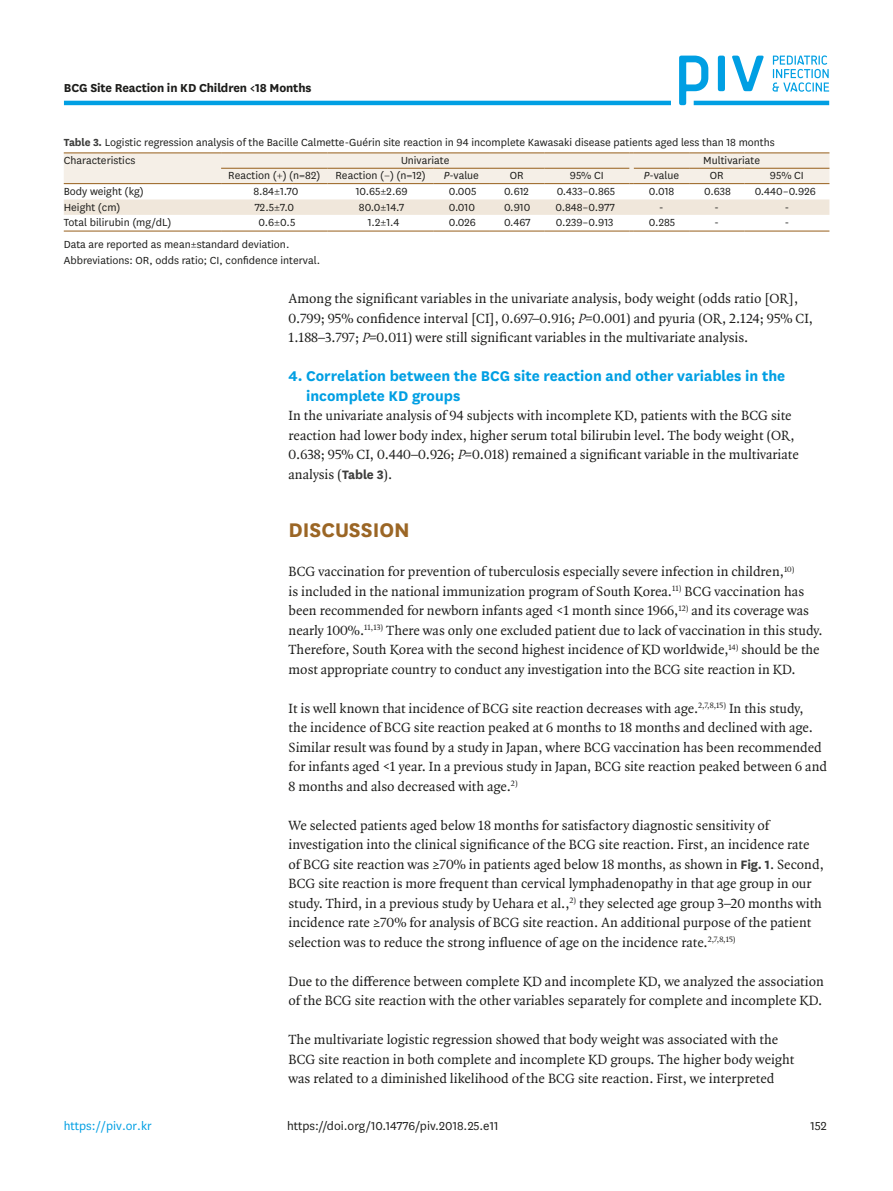
<style>
.page{position:relative;width:893px;height:1191px;background:#fff}
.page>*{position:absolute;margin:0;border:0;box-sizing:border-box;transform-origin:0 0}
.body_title1{font:700 23.1px "National";color:#9b6625}
.body_title2{font:700 16.5px/19.5px "National";color:#009fe3}
.body_p{font:14.25px/19.5px "Quadraat OT";color:#1d1d1b}
.body_p_first{font:14.25px/19.5px "Quadraat OT";color:#1d1d1b}
.doi_running_footer{font:13.5px "National";color:#1d1d1b}
.alt-title-type{font:700 13.5px "National";letter-spacing:-.01em;color:#1d1d1b}
.t1{font:13.5px "National";color:#009fe3}
.tbody_entry{font:12px "National";color:#1d1d1b}
.table-wrap_caption{font:12px "National";color:#1d1d1b}
.thead_entry{font:12px "National";color:#1d1d1b}
.table-wrap-foot_p{font:12px "National";color:#1d1d1b}
.table-wrap-foot_p_fi{font:12px "National";color:#1d1d1b}
.s1{font-weight:700;color:#3d3d3c}
.s2{font-style:italic}
.s3{font-family:"National";font-weight:700;color:#3d3d3c}
</style>
<div class="page">
<hr style="left:64px;top:101px;width:607px;height:4px;background:#009fe3">
<hr style="left:694px;top:101px;width:135px;height:4px;background:#009fe3">
<svg style="left:772px;top:55px;width:57px;height:37px"></svg>
<svg style="left:679px;top:56px;width:85px;height:49px"></svg>
<div style="left:64px;top:199px;width:765px;height:16px;background:#f0e7db"></div>
<hr style="left:64px;top:230px;width:157px;height:2px;background:#9b6625">
<hr style="left:221px;top:230px;width:106px;height:2px;background:#9b6625">
<hr style="left:327px;top:230px;width:107px;height:2px;background:#9b6625">
<hr style="left:434px;top:230px;width:55px;height:2px;background:#9b6625">
<hr style="left:489px;top:230px;width:55px;height:2px;background:#9b6625">
<hr style="left:544px;top:230px;width:85px;height:2px;background:#9b6625">
<hr style="left:634px;top:230px;width:55px;height:2px;background:#9b6625">
<hr style="left:689px;top:230px;width:55px;height:2px;background:#9b6625">
<hr style="left:744px;top:230px;width:85px;height:2px;background:#9b6625">
<svg style="left:64px;top:152px;width:765px;height:32px;background:#ede3d6"></svg>
<p class="alt-title-type" style="left:64px;top:78px;width:249px">BCG Site Reaction in KD Children &lt;18 Months</p>
<p class="table-wrap_caption" style="left:64px;top:135px;width:712px"><span class="s1">Table 3.</span> Logistic regression analysis of the Bacille Calmette-Guérin site reaction in 94 incomplete Kawasaki disease patients aged less than 18 months</p>
<p class="thead_entry" style="left:64px;top:152px;width:73px">Characteristics</p>
<p class="thead_entry" style="left:401px;top:152px;width:50px">Univariate</p>
<p class="thead_entry" style="left:703px;top:152px;width:58px">Multivariate</p>
<p class="thead_entry" style="left:228px;top:168px;width:94px">Reaction (+) (n=82)</p>
<p class="thead_entry" style="left:336px;top:168px;width:92px">Reaction (−) (n=12)</p>
<p class="thead_entry" style="left:444px;top:168px;width:37px"><span class="s2">P</span>-value</p>
<p class="thead_entry" style="left:510px;top:168px;width:15px">OR</p>
<p class="thead_entry" style="left:570px;top:168px;width:35px">95% CI</p>
<p class="thead_entry" style="left:644px;top:168px;width:37px"><span class="s2">P</span>-value</p>
<p class="thead_entry" style="left:710px;top:168px;width:15px">OR</p>
<p class="thead_entry" style="left:770px;top:168px;width:35px">95% CI</p>
<p class="tbody_entry" style="left:64px;top:184px;width:82px">Body weight (kg)</p>
<p class="tbody_entry" style="left:253px;top:184px;width:47px">8.84±1.70</p>
<p class="tbody_entry" style="left:356px;top:184px;width:53px">10.65±2.69</p>
<p class="tbody_entry" style="left:449px;top:184px;width:29px">0.005</p>
<p class="tbody_entry" style="left:504px;top:184px;width:26px">0.612</p>
<p class="tbody_entry" style="left:557px;top:184px;width:60px">0.433–0.865</p>
<p class="tbody_entry" style="left:649px;top:184px;width:27px">0.018</p>
<p class="tbody_entry" style="left:704px;top:184px;width:28px">0.638</p>
<p class="tbody_entry" style="left:755px;top:184px;width:63px">0.440–0.926</p>
<p class="tbody_entry" style="left:64px;top:199px;width:58px">Height (cm)</p>
<p class="tbody_entry" style="left:255px;top:199px;width:41px">72.5±7.0</p>
<p class="tbody_entry" style="left:359px;top:199px;width:47px">80.0±14.7</p>
<p class="tbody_entry" style="left:449px;top:199px;width:28px">0.010</p>
<p class="tbody_entry" style="left:504px;top:199px;width:28px">0.910</p>
<p class="tbody_entry" style="left:555px;top:199px;width:61px">0.848–0.977</p>
<p class="tbody_entry" style="left:659px;top:199px;width:6px">-</p>
<p class="tbody_entry" style="left:715px;top:199px;width:6px">-</p>
<p class="tbody_entry" style="left:785px;top:199px;width:6px">-</p>
<p class="tbody_entry" style="left:64px;top:214px;width:109px">Total bilirubin (mg/dL)</p>
<p class="tbody_entry" style="left:259px;top:214px;width:38px">0.6±0.5</p>
<p class="tbody_entry" style="left:368px;top:214px;width:33px">1.2±1.4</p>
<p class="tbody_entry" style="left:449px;top:214px;width:29px">0.026</p>
<p class="tbody_entry" style="left:504px;top:214px;width:28px">0.467</p>
<p class="tbody_entry" style="left:556px;top:214px;width:59px">0.239–0.913</p>
<p class="tbody_entry" style="left:649px;top:214px;width:28px">0.285</p>
<p class="tbody_entry" style="left:715px;top:214px;width:6px">-</p>
<p class="tbody_entry" style="left:785px;top:214px;width:6px">-</p>
<p class="table-wrap-foot_p_fi" style="left:64px;top:236px;width:227px">Data are reported as mean±standard deviation.</p>
<p class="table-wrap-foot_p" style="left:64px;top:253px;width:258px">Abbreviations: OR, odds ratio; CI, confidence interval.</p>
<p class="t1" style="left:64px;top:1116px;width:90px">https://piv.or.kr</p>
<p class="body_p_first" style="left:289px;top:289px;width:526px">Among the significant variables in the univariate analysis, body weight (odds ratio [OR],<br>0.799; 95% confidence interval [CI], 0.697–0.916; <span class="s2">P</span>=0.001) and pyuria (OR, 2.124; 95% CI,<br>1.188–3.797; <span class="s2">P</span>=0.011) were still significant variables in the multivariate analysis.</p>
<p class="body_title2" style="left:306px;top:365px;width:481px;text-indent:-18px">4. Correlation between the BCG site reaction and other variables in the incomplete KD groups</p>
<p class="body_p_first" style="left:289px;top:406px;width:512px">In the univariate analysis of 94 subjects with incomplete KD, patients with the BCG site reaction had lower body index, higher serum total bilirubin level. The body weight (OR, 0.638; 95% CI, 0.440–0.926; <span class="s2">P</span>=0.018) remained a significant variable in the multivariate analysis (<span class="s3">Table 3</span>).</p>
<p class="body_title1" style="left:289px;top:514px;width:123px">DISCUSSION</p>
<p class="body_p_first" style="left:289px;top:562px;width:536px">BCG vaccination for prevention of tuberculosis especially severe infection in children,<sup>10)<br></sup>is included in the national immunization program of South Korea.<sup>11)</sup> BCG vaccination has been recommended for newborn infants aged &lt;1 month since 1966,<sup>12)</sup> and its coverage was nearly 100%.<sup>11,13)</sup> There was only one excluded patient due to lack of vaccination in this study.<br>Therefore, South Korea with the second highest incidence of KD worldwide,<sup>14)</sup> should be the most appropriate country to conduct any investigation into the BCG site reaction in KD.</p>
<p class="body_p" style="left:289px;top:698px;width:540px">It is well known that incidence of BCG site reaction decreases with age.<sup>2,7,8,15)</sup> In this study,<br>the incidence of BCG site reaction peaked at 6 months to 18 months and declined with age.<br>Similar result was found by a study in Japan, where BCG vaccination has been recommended for infants aged &lt;1 year. In a previous study in Japan, BCG site reaction peaked between 6 and 8 months and also decreased with age.<sup>2)</sup></p>
<p class="body_p" style="left:289px;top:815px;width:537px">We selected patients aged below 18 months for satisfactory diagnostic sensitivity of investigation into the clinical significance of the BCG site reaction. First, an incidence rate of BCG site reaction was ≥70% in patients aged below 18 months, as shown in <span class="s3">Fig. 1</span>. Second, BCG site reaction is more frequent than cervical lymphadenopathy in that age group in our study. Third, in a previous study by Uehara et al.,<sup>2)</sup> they selected age group 3–20 months with incidence rate ≥70% for analysis of BCG site reaction. An additional purpose of the patient selection was to reduce the strong influence of age on the incidence rate.<sup>2,7,8,15)</sup></p>
<p class="body_p" style="left:289px;top:971px;width:537px">Due to the difference between complete KD and incomplete KD, we analyzed the association of the BCG site reaction with the other variables separately for complete and incomplete KD.</p>
<p class="body_p" style="left:289px;top:1030px;width:507px">The multivariate logistic regression showed that body weight was associated with the<br>BCG site reaction in both complete and incomplete KD groups. The higher body weight was related to a diminished likelihood of the BCG site reaction. First, we interpreted</p>
<p class="doi_running_footer" style="left:287px;top:1116px;width:213px">https://doi.org/10.14776/piv.2018.25.e11</p>
<p class="doi_running_footer" style="left:810px;top:1116px;width:18px">152</p>
</div>
